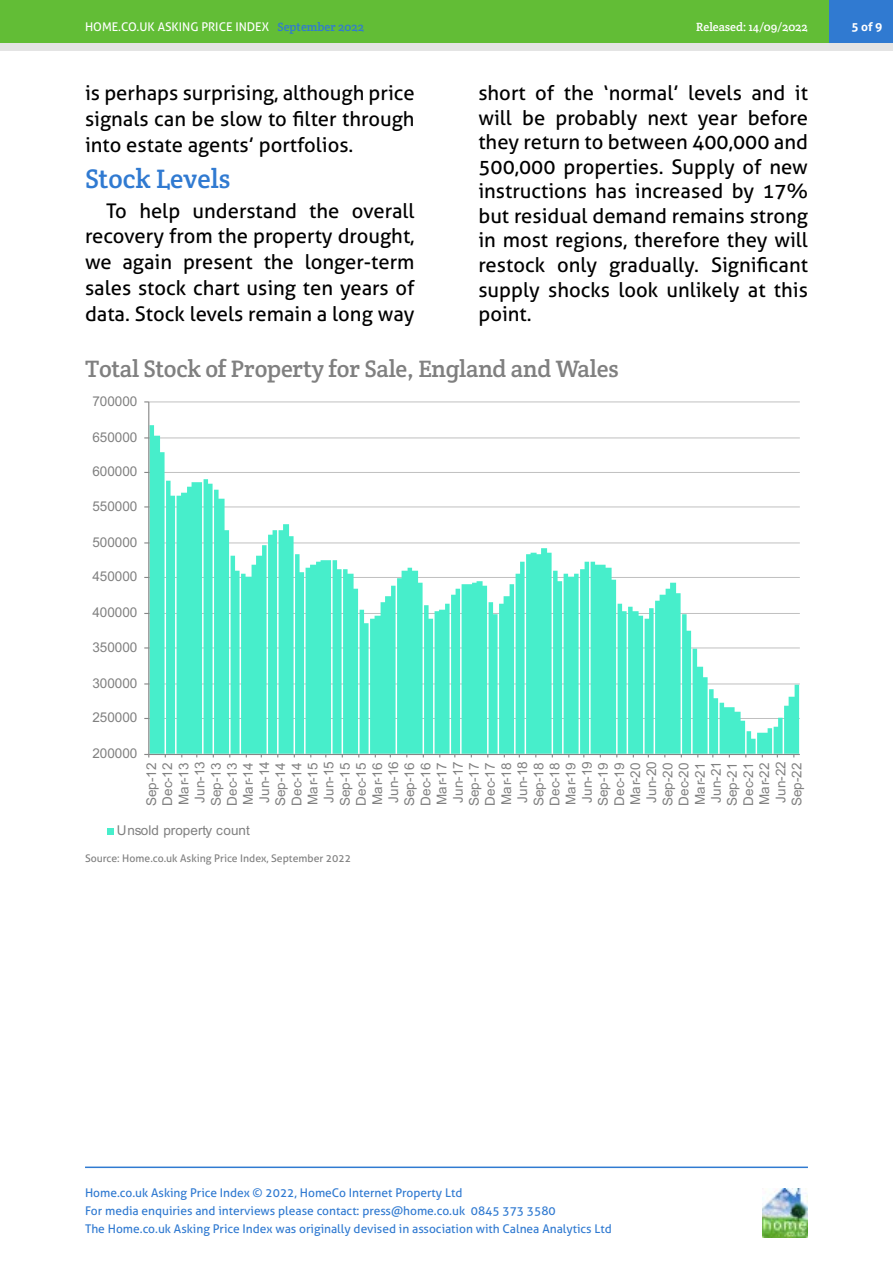
<style>
.page{position:relative;width:893px;height:1263px;background:#fff}
.page>*{position:absolute;margin:0;border:0;box-sizing:border-box;transform-origin:0 0}
.t1{font:27px "Crete Round";color:#307ad1}
.t2{font:24px "Crete Round";letter-spacing:-.01em;color:#808080}
.t3{font:20.25px/24.6px "Aller";color:#000;text-align:justify}
.t4{font:13.5px/16.2px "Arial";color:#808080;text-align:justify}
.t5{font:12px/18px "Aller";color:#307ad1}
.t6{font:12px "Aller";color:#fff}
.t7{font:12px "Crete Round";color:#fff}
.t8{font:700 12px "Aller";color:#fff}
.t9{font:10.5px "Aller";color:#808080}
.s1{font-family:"Crete Round";color:#307ad1}
</style>
<div class="page">
<hr style="left:85px;top:1166px;width:723px;height:2px;background:#307ad1">
<div style="left:0;top:0;width:893px;height:51px;background:#e4e4e4"></div>
<div style="left:0;top:0;width:893px;height:43px;background:#62bd36"></div>
<img style="left:762px;top:1188px;width:46px;height:49px">
<div style="left:829px;top:0;width:64px;height:43px;background:#307ad1"></div>
<hr style="left:149px;top:718px;width:651px;height:1px;background:#808080;opacity:.5">
<hr style="left:149px;top:684px;width:651px;height:1px;background:#808080;opacity:.5">
<hr style="left:149px;top:648px;width:651px;height:1px;background:#808080;opacity:.5">
<hr style="left:149px;top:613px;width:651px;height:1px;background:#808080;opacity:.5">
<hr style="left:149px;top:577px;width:651px;height:1px;background:#808080;opacity:.5">
<hr style="left:149px;top:543px;width:651px;height:1px;background:#808080;opacity:.5">
<hr style="left:149px;top:507px;width:651px;height:1px;background:#808080;opacity:.5">
<hr style="left:149px;top:472px;width:651px;height:1px;background:#808080;opacity:.5">
<hr style="left:149px;top:438px;width:651px;height:1px;background:#808080;opacity:.5">
<hr style="left:149px;top:402px;width:651px;height:1px;background:#e3e3e3">
<svg style="left:150px;top:425px;width:649px;height:329px"></svg>
<hr style="left:148px;top:402px;width:1px;height:352px;background:#868686">
<hr style="left:149px;top:754px;width:651px;height:1px;background:#868686">
<svg style="left:108px;top:829px;width:6px;height:6px"></svg>
<p class="t6" style="left:85px;top:19px;width:281px">HOME.CO.UK ASKING PRICE INDEX <span class="s1">September 2022</span></p>
<p class="t7" style="left:696px;top:19px;width:113px">Released: 14/09/2022</p>
<p class="t8" style="left:851px;top:19px;width:32px">5 of 9</p>
<p class="t3" style="left:85px;top:80px;width:331px;line-height:25.8px">is perhaps surprising, although price signals can be slow to filter through into estate agents’ portfolios.</p>
<h1 class="t1" style="left:85px;top:161px;width:147px">Stock Levels</h1>
<p class="t3" style="left:85px;top:197px;width:331px;line-height:25.8px;text-indent:21px">To help understand the overall recovery from the property drought, we again present the longer-term sales stock chart using ten years of data. Stock levels remain a long way</p>
<p class="t3" style="left:478px;top:80px;width:331px">short of the ‘normal’ levels and it will be probably next year before they return to between 400,000 and 500,000 properties. Supply of new instructions has increased by 17% but residual demand remains strong in most regions, therefore they will restock only gradually. Significant supply shocks look unlikely at this point.</p>
<p class="t2" style="left:85px;top:353px;width:535px">Total Stock of Property for Sale, England and Wales</p>
<p class="t4" style="left:92px;top:393px;width:47px">700000</p>
<p class="t4" style="left:92px;top:429px;width:47px">650000</p>
<p class="t4" style="left:92px;top:463px;width:47px">600000</p>
<p class="t4" style="left:92px;top:498px;width:47px">550000</p>
<p class="t4" style="left:92px;top:534px;width:47px">500000</p>
<p class="t4" style="left:92px;top:568px;width:47px">450000</p>
<p class="t4" style="left:92px;top:604px;width:47px">400000</p>
<p class="t4" style="left:92px;top:639px;width:47px">350000</p>
<p class="t4" style="left:92px;top:675px;width:47px">300000</p>
<p class="t4" style="left:92px;top:709px;width:47px">250000</p>
<p class="t4" style="left:92px;top:745px;width:47px">200000</p>
<p class="t4" style="left:143px;top:806px;width:47px;rotate:-90deg">Sep-12<br>Dec-12<br>Mar-13<br>Jun-13<br>Sep-13<br>Dec-13<br>Mar-14<br>Jun-14<br>Sep-14<br>Dec-14<br>Mar-15<br>Jun-15<br>Sep-15<br>Dec-15<br>Mar-16<br>Jun-16<br>Sep-16<br>Dec-16<br>Mar-17<br>Jun-17<br>Sep-17<br>Dec-17<br>Mar-18<br>Jun-18<br>Sep-18<br>Dec-18<br>Mar-19<br>Jun-19<br>Sep-19<br>Dec-19<br>Mar-20<br>Jun-20<br>Sep-20<br>Dec-20<br>Mar-21<br>Jun-21<br>Sep-21<br>Dec-21<br>Mar-22<br>Jun-22<br>Sep-22</p>
<p class="t4" style="left:117px;top:822px;width:134px">Unsold property count</p>
<p class="t9" style="left:85px;top:852px;width:268px">Source: Home.co.uk Asking Price Index, September 2022</p>
<p class="t5" style="left:85px;top:1184px;width:528px">Home.co.uk Asking Price Index © 2022, HomeCo Internet Property Ltd<br>For media enquiries and interviews please contact: press@home.co.uk 0845 373 3580<br>The Home.co.uk Asking Price Index was originally devised in association with Calnea Analytics Ltd</p>
</div>
